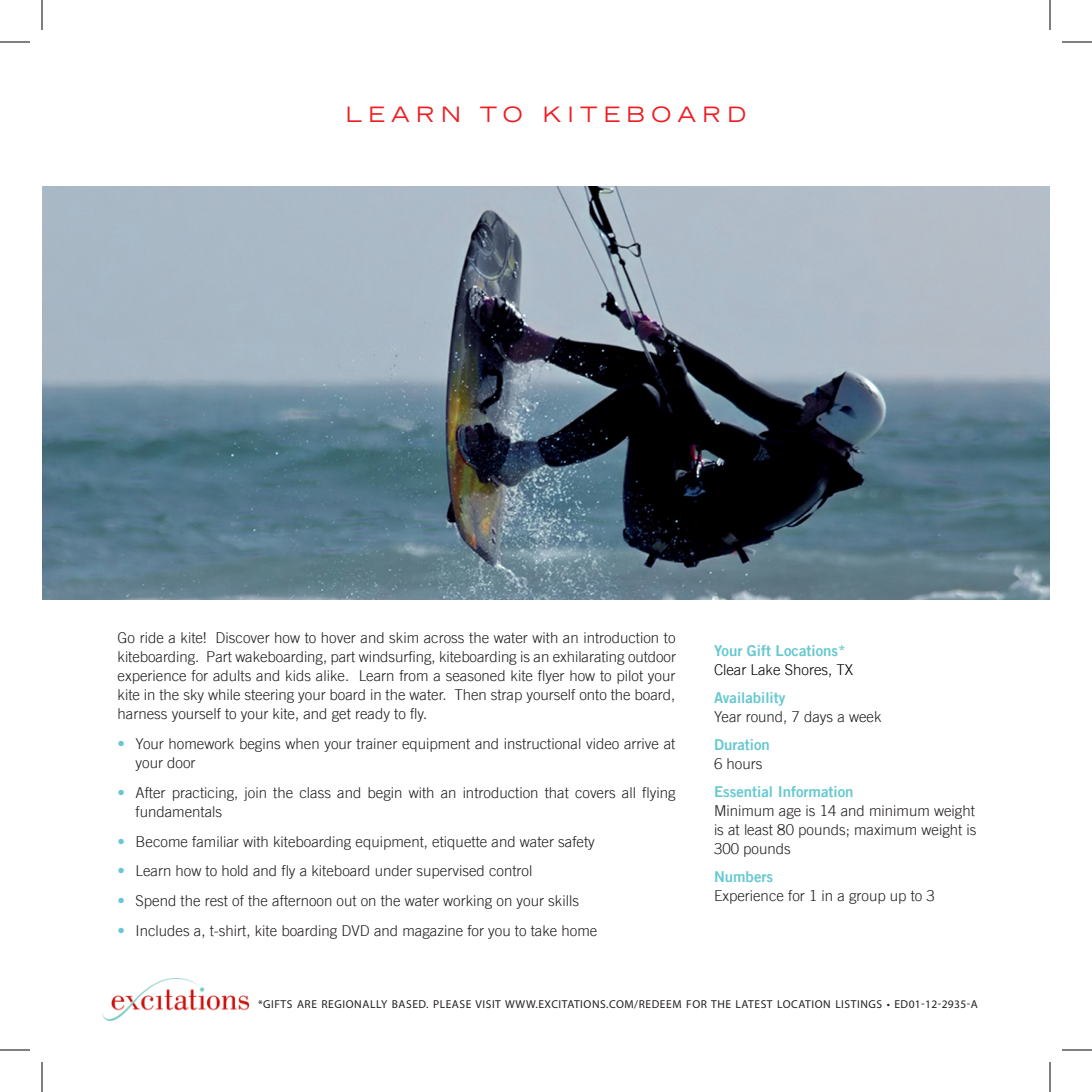
<style>
.page{position:relative;width:1092px;height:1092px;background:#fff}
.page>*{position:absolute;margin:0;border:0;box-sizing:border-box;transform-origin:0 0}
.Head{font:expanded 21px "Trade Gothic LT";letter-spacing:.3em;color:#ee1d23}
.t1{font:300 15px/19px "Trade Gothic LT";color:#231f20}
.t2{font:15px/19px "Trade Gothic LT Bold Two";color:#67c9cf}
.t3{font:300 15px/29.8px "Trade Gothic LT";color:#67c9cf;text-align:justify}
.t4{font:11.6px "Myriad Pro";letter-spacing:.05em;color:#231f20}
.s1{font-family:"Trade Gothic LT";font-weight:300;color:#040503}
.s2{font-family:"Trade Gothic LT Bold Two";font-weight:400;color:#67c9cf}
.s3{font-family:"Trade Gothic LT";font-weight:300;color:#231f20}
</style>
<div class="page">
<img style="left:102px;top:978px;width:147px;height:42px">
<img style="left:42px;top:186px;width:1008px;height:414px">
<hr style="left:0;top:42px;width:30px;height:1px;background:#000">
<hr style="left:1062px;top:42px;width:30px;height:1px;background:#000">
<hr style="left:0;top:1050px;width:30px;height:1px;background:#000">
<hr style="left:1062px;top:1050px;width:30px;height:1px;background:#000">
<hr style="left:42px;top:0;width:1px;height:30px;background:#000">
<hr style="left:42px;top:1062px;width:1px;height:30px;background:#000">
<hr style="left:1050px;top:0;width:1px;height:30px;background:#000">
<hr style="left:1050px;top:1062px;width:1px;height:30px;background:#000">
<p class="Head" style="left:346px;top:100px;width:402px">LEARN TO KITEBOARD</p>
<p class="t1" style="left:118px;top:628px;width:560px;text-align:justify">Go ride a kite! Discover how to hover and skim across the water with an introduction to kiteboarding. Part wakeboarding, part windsurfing, kiteboarding is an exhilarating outdoor experience for adults and kids alike. Learn from a seasoned kite flyer how to pilot your kite in the sky while steering your board in the water. Then strap yourself onto the board, harness yourself to your kite, and get ready to fly.</p>
<p class="t1" style="left:136px;top:734px;width:541px">Your homework begins when your trainer equipment and instructional video arrive at your door</p>
<p class="t1" style="left:136px;top:783px;width:541px">After practicing, join the class and begin with an introduction that covers all flying fundamentals</p>
<p class="t1" style="left:136px;top:832px;width:461px">Become familiar with kiteboarding equipment, etiquette and water safety</p>
<p class="t1" style="left:136px;top:861px;width:398px">Learn how to hold and fly a kiteboard under supervised control</p>
<p class="t1" style="left:136px;top:891px;width:445px">Spend the rest of the afternoon out on the water working on your skills</p>
<p class="t1" style="left:136px;top:921px;width:463px">Includes a, t-shirt, kite boarding DVD and magazine for you to take home</p>
<p class="t3" style="left:118px;top:729px;width:9px">•</p>
<p class="t3" style="left:118px;top:777px;width:9px">•</p>
<p class="t3" style="left:118px;top:826px;width:9px">• • • •</p>
<p class="t2" style="left:714px;top:641px;width:141px">Your Gift Locations*<br><span class="s1">Clear Lake Shores, TX</span></p>
<p class="t1" style="left:714px;top:688px;width:169px"><span class="s2">Availability<br></span>Year round, 7 days a week</p>
<p class="t2" style="left:714px;top:735px;width:57px">Duration<br><span class="s3">6 hours</span></p>
<p class="t1" style="left:714px;top:782px;width:264px"><span class="s2">Essential Information<br></span>Minimum age is 14 and minimum weight is at least 80 pounds; maximum weight is<br>300 pounds</p>
<p class="t1" style="left:714px;top:867px;width:222px"><span class="s2">Numbers<br></span>Experience for 1 in a group up to 3</p>
<p class="t4" style="left:258px;top:997px;width:389px">*GIFTS ARE REGIONALLY BASED. PLEASE VISIT WWW.EXCITATIONS.COM/REDEEM</p>
<p class="t4" style="left:686px;top:997px;width:293px">FOR THE LATEST LOCATION LISTINGS • ED01-12-2935-A</p>
</div>
